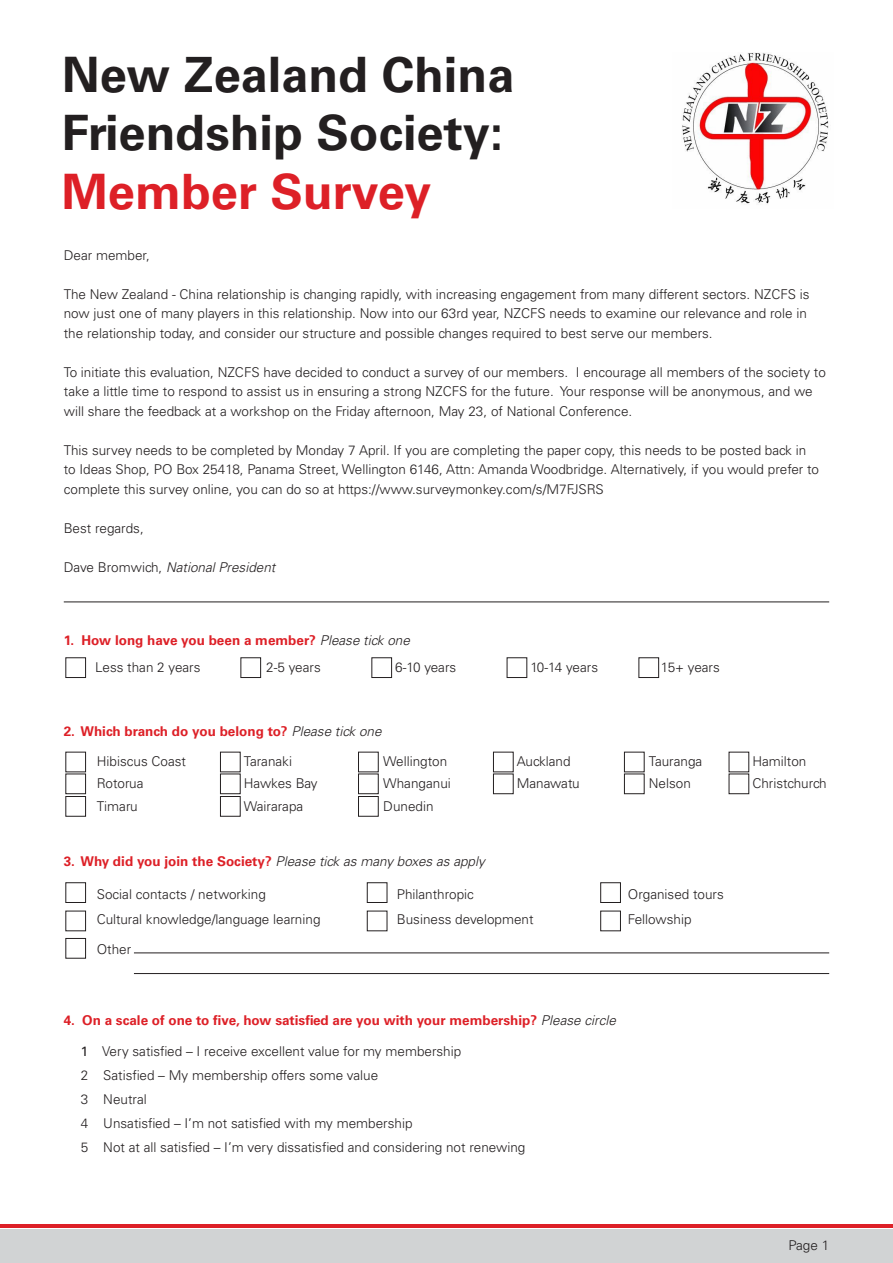
<style>
.page{position:relative;width:893px;height:1263px;background:#fff}
.page>*{position:absolute;margin:0;border:0;box-sizing:border-box;transform-origin:0 0}
.t1{font:700 48.75px/58.5px "Univers LT Std";color:#231f20}
.t2{font:700 48.75px "Univers LT Std";color:#dd2027}
.t3{font:300 13.5px/19.5px "Univers LT Std";color:#231f20}
.t4{font:700 13.5px/26.7px "Univers LT Std";color:#dd2027}
.t5{font:italic 300 13.5px "Univers LT Std";color:#231f20}
.t6{font:300 13.5px "Univers LT Std";letter-spacing:-.02em;color:#231f20}
.s1{font-style:normal}
.s2{font-weight:300;font-style:italic;color:#231f20}
.s3{font-weight:300;color:#231f20}
.s4{font-weight:700;font-style:normal;color:#dd2027}
.s5{font-weight:400}
</style>
<div class="page">
<hr style="left:64px;top:602px;width:765px;height:1px;background:#231f20">
<div style="left:66px;top:752px;width:20px;height:20px;border:1px solid #231f20"></div>
<div style="left:66px;top:774px;width:20px;height:20px;border:1px solid #231f20"></div>
<div style="left:66px;top:796px;width:20px;height:20px;border:1px solid #231f20"></div>
<div style="left:220px;top:752px;width:20px;height:20px;border:1px solid #231f20"></div>
<div style="left:220px;top:774px;width:20px;height:20px;border:1px solid #231f20"></div>
<div style="left:220px;top:796px;width:20px;height:20px;border:1px solid #231f20"></div>
<div style="left:358px;top:752px;width:20px;height:20px;border:1px solid #231f20"></div>
<div style="left:358px;top:774px;width:20px;height:20px;border:1px solid #231f20"></div>
<div style="left:358px;top:796px;width:20px;height:20px;border:1px solid #231f20"></div>
<div style="left:493px;top:752px;width:20px;height:20px;border:1px solid #231f20"></div>
<div style="left:493px;top:774px;width:20px;height:20px;border:1px solid #231f20"></div>
<div style="left:624px;top:752px;width:20px;height:20px;border:1px solid #231f20"></div>
<div style="left:624px;top:774px;width:20px;height:20px;border:1px solid #231f20"></div>
<div style="left:729px;top:774px;width:20px;height:20px;border:1px solid #231f20"></div>
<div style="left:66px;top:882px;width:20px;height:21px;border:1px solid #231f20"></div>
<div style="left:367px;top:882px;width:20px;height:21px;border:1px solid #231f20"></div>
<div style="left:600px;top:882px;width:21px;height:21px;border:1px solid #231f20"></div>
<div style="left:66px;top:911px;width:20px;height:20px;border:1px solid #231f20"></div>
<div style="left:66px;top:938px;width:20px;height:20px;border:1px solid #231f20"></div>
<div style="left:367px;top:911px;width:20px;height:20px;border:1px solid #231f20"></div>
<div style="left:600px;top:911px;width:21px;height:20px;border:1px solid #231f20"></div>
<div style="left:66px;top:657px;width:20px;height:21px;border:1px solid #231f20"></div>
<div style="left:241px;top:657px;width:20px;height:21px;border:1px solid #231f20"></div>
<div style="left:372px;top:657px;width:20px;height:21px;border:1px solid #231f20"></div>
<div style="left:507px;top:657px;width:20px;height:21px;border:1px solid #231f20"></div>
<div style="left:639px;top:657px;width:20px;height:21px;border:1px solid #231f20"></div>
<hr style="left:134px;top:953px;width:695px;height:1px;background:#231f20">
<hr style="left:134px;top:973px;width:695px;height:1px;background:#231f20">
<img style="left:682px;top:53px;width:147px;height:151px">
<div style="left:0;top:1229px;width:893px;height:34px;background:#d1d3d4"></div>
<hr style="left:0;top:1224px;width:893px;height:4px;background:#dd2027">
<h1 class="t1" style="left:62px;top:46px;width:454px">New Zealand China<br>Friendship Society:</h1>
<h1 class="t2" style="left:62px;top:163px;width:371px">Member Survey</h1>
<p class="t3" style="left:64px;top:245px;width:88px">Dear member,</p>
<p class="t3" style="left:64px;top:284px;width:747px">The New Zealand - China relationship is changing rapidly, with increasing engagement from many different sectors. NZCFS is now just one of many players in this relationship. Now into our 63rd year, NZCFS needs to examine our relevance and role in the relationship today, and consider our structure and possible changes required to best serve our members.</p>
<p class="t3" style="left:64px;top:362px;width:764px">To initiate this evaluation, NZCFS have decided to conduct a survey of our members. I encourage all members of the society to take a little time to respond to assist us in ensuring a strong NZCFS for the future. Your response will be anonymous, and we will share the feedback at a workshop on the Friday afternoon, May 23, of National Conference.</p>
<p class="t3" style="left:64px;top:440px;width:757px">This survey needs to be completed by Monday 7 April. If you are completing the paper copy, this needs to be posted back in to Ideas Shop, PO Box 25418, Panama Street, Wellington 6146, Attn: Amanda Woodbridge. Alternatively, if you would prefer to complete this survey online, you can do so at https://www.surveymonkey.com/s/M7FJSRS</p>
<p class="t3" style="left:64px;top:518px;width:82px">Best regards,</p>
<p class="t5" style="left:64px;top:559px;width:213px"><span class="s1">Dave Bromwich,</span> National President</p>
<p class="t4" style="left:95px;top:627px;width:316px;text-indent:-31px">1. How long have you been a member? <span class="s2">Please tick one<br></span><span class="s3">Less than 2 years</span></p>
<p class="t3" style="left:266px;top:657px;width:56px">2-5 years</p>
<p class="t3" style="left:395px;top:657px;width:62px">6-10 years</p>
<p class="t3" style="left:530px;top:657px;width:69px">10-14 years</p>
<p class="t3" style="left:661px;top:657px;width:60px">15+ years</p>
<p class="t4" style="left:64px;top:718px;width:319px">2. Which branch do you belong to? <span class="s2">Please tick one</span></p>
<p class="t3" style="left:97px;top:751px;width:91px">Hibiscus Coast</p>
<p class="t3" style="left:244px;top:751px;width:50px">Taranaki</p>
<p class="t3" style="left:383px;top:751px;width:65px">Wellington</p>
<p class="t3" style="left:517px;top:751px;width:55px">Auckland</p>
<p class="t3" style="left:649px;top:751px;width:55px">Tauranga</p>
<p class="t3" style="left:752px;top:751px;width:55px">Hamilton</p>
<p class="t3" style="left:97px;top:774px;width:48px">Rotorua</p>
<p class="t6" style="left:244px;top:775px;width:75px">Hawkes Bay</p>
<p class="t3" style="left:383px;top:774px;width:69px">Whanganui</p>
<p class="t3" style="left:517px;top:774px;width:64px">Manawatu</p>
<p class="t3" style="left:649px;top:774px;width:44px">Nelson</p>
<p class="t3" style="left:752px;top:774px;width:76px">Christchurch</p>
<p class="t3" style="left:97px;top:796px;width:42px">Timaru</p>
<p class="t3" style="left:244px;top:796px;width:61px">Wairarapa</p>
<p class="t3" style="left:383px;top:796px;width:52px">Dunedin</p>
<p class="t5" style="left:64px;top:853px;width:423px"><span class="s4">3. Why did you join the Society?</span> Please tick as many boxes as apply</p>
<p class="t3" style="left:97px;top:884px;width:171px">Social contacts / networking</p>
<p class="t3" style="left:397px;top:884px;width:79px">Philanthropic</p>
<p class="t3" style="left:628px;top:884px;width:98px">Organised tours</p>
<p class="t3" style="left:97px;top:910px;width:225px">Cultural knowledge/language learning</p>
<p class="t3" style="left:397px;top:910px;width:138px">Business development</p>
<p class="t3" style="left:628px;top:910px;width:65px">Fellowship</p>
<p class="t3" style="left:97px;top:940px;width:36px">Other</p>
<p class="t4" style="left:64px;top:1007px;width:554px">4. On a scale of one to five, how satisfied are you with your membership? <span class="s2">Please circle</span></p>
<p class="t3" style="left:81px;top:1039px;width:446px;line-height:24px"><span class="s5">1</span> Very satisfied – I receive excellent value for my membership<br>2 Satisfied – My membership offers some value<br>3 Neutral<br>4 Unsatisfied – I’m not satisfied with my membership<br>5 Not at all satisfied – I’m very dissatisfied and considering not renewing</p>
<p class="t3" style="left:788px;top:1236px;width:42px">Page 1</p>
</div>
